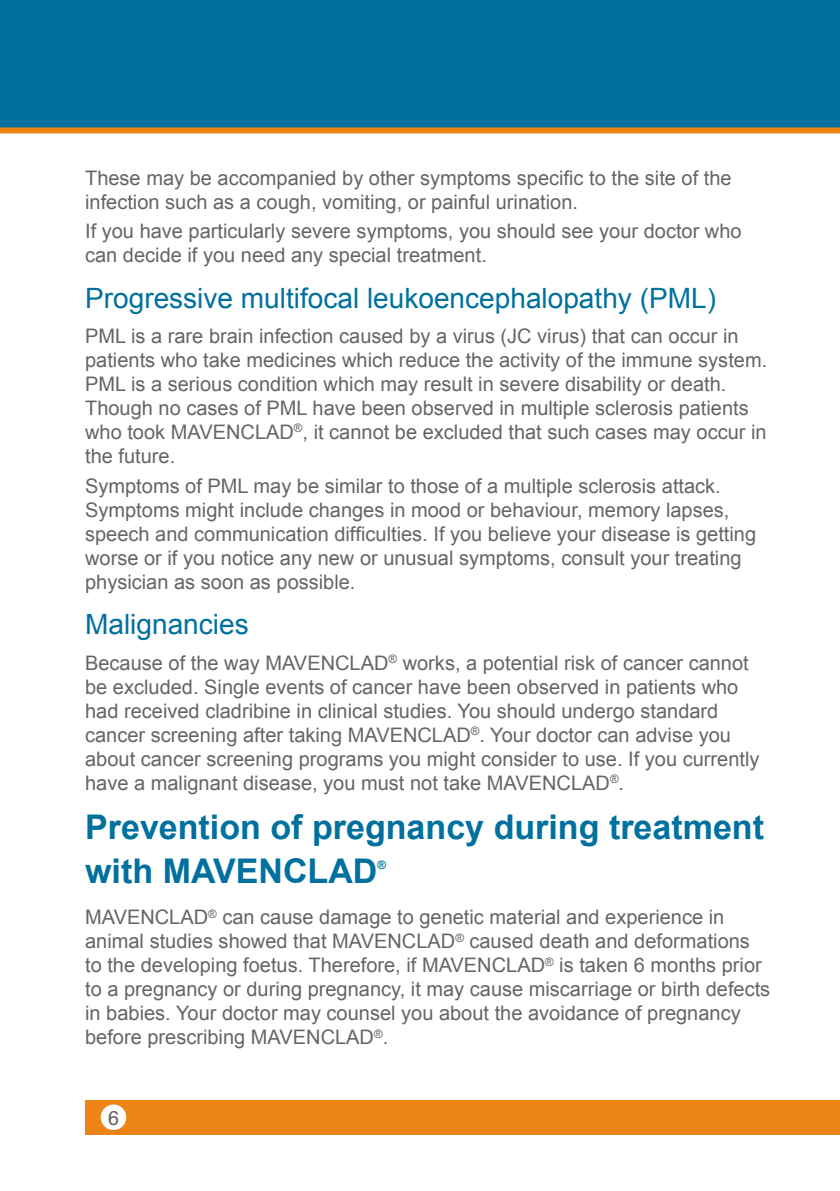
<style>
.page{position:relative;width:840px;height:1191px;background:#fff}
.page>*{position:absolute;margin:0;border:0;box-sizing:border-box;transform-origin:0 0}
.t1{font:700 34px/44px "Arial";color:#00709e}
.t2{font:28px "Arial";color:#00709e}
.t3{font:20px/24px "Arial";color:#656467}
.t4{font:20px "Univers LT Std";color:#656467}
.t5{font:700 11.6px "Arial";color:#00709e}
</style>
<div class="page">
<div style="left:0;top:0;width:839px;height:133px;background:#00709e"></div>
<div style="left:85px;top:1100px;width:754px;height:34px;background:#ed8516"></div>
<div style="left:101px;top:1104px;width:25px;height:26px;background:#fff;border-radius:50%"></div>
<p class="t3" style="left:85px;top:166px;width:647px">These may be accompanied by other symptoms specific to the site of the infection such as a cough, vomiting, or painful urination.</p>
<p class="t3" style="left:85px;top:219px;width:657px">If you have particularly severe symptoms, you should see your doctor who can decide if you need any special treatment.</p>
<h2 class="t2" style="left:85px;top:279px;width:632px">Progressive multifocal leukoencephalopathy (PML)</h2>
<p class="t3" style="left:85px;top:324px;width:682px">PML is a rare brain infection caused by a virus (JC virus) that can occur in patients who take medicines which reduce the activity of the immune system.<br>PML is a serious condition which may result in severe disability or death.<br>Though no cases of PML have been observed in multiple sclerosis patients who took MAVENCLAD<sup>®</sup>, it cannot be excluded that such cases may occur in the future.</p>
<p class="t3" style="left:85px;top:474px;width:672px">Symptoms of PML may be similar to those of a multiple sclerosis attack.<br>Symptoms might include changes in mood or behaviour, memory lapses, speech and communication difficulties. If you believe your disease is getting worse or if you notice any new or unusual symptoms, consult your treating physician as soon as possible.</p>
<h2 class="t2" style="left:85px;top:606px;width:165px">Malignancies</h2>
<p class="t3" style="left:85px;top:651px;width:675px">Because of the way MAVENCLAD<sup>®</sup> works, a potential risk of cancer cannot be excluded. Single events of cancer have been observed in patients who had received cladribine in clinical studies. You should undergo standard cancer screening after taking MAVENCLAD<sup>®</sup>. Your doctor can advise you about cancer screening programs you might consider to use. If you currently have a malignant disease, you must not take MAVENCLAD<sup>®</sup>.</p>
<h1 class="t1" style="left:85px;top:806px;width:680px">Prevention of pregnancy during treatment with MAVENCLAD</h1>
<p class="t5" style="left:377px;top:857px;width:10px">®</p>
<p class="t3" style="left:85px;top:905px;width:686px">MAVENCLAD<sup>®</sup> can cause damage to genetic material and experience in animal studies showed that MAVENCLAD<sup>®</sup> caused death and deformations to the developing foetus. Therefore, if MAVENCLAD<sup>®</sup> is taken 6 months prior to a pregnancy or during pregnancy, it may cause miscarriage or birth defects in babies. Your doctor may counsel you about the avoidance of pregnancy before prescribing MAVENCLAD<sup>®</sup>.</p>
<p class="t4" style="left:108px;top:1105px;width:13px">6</p>
</div>
